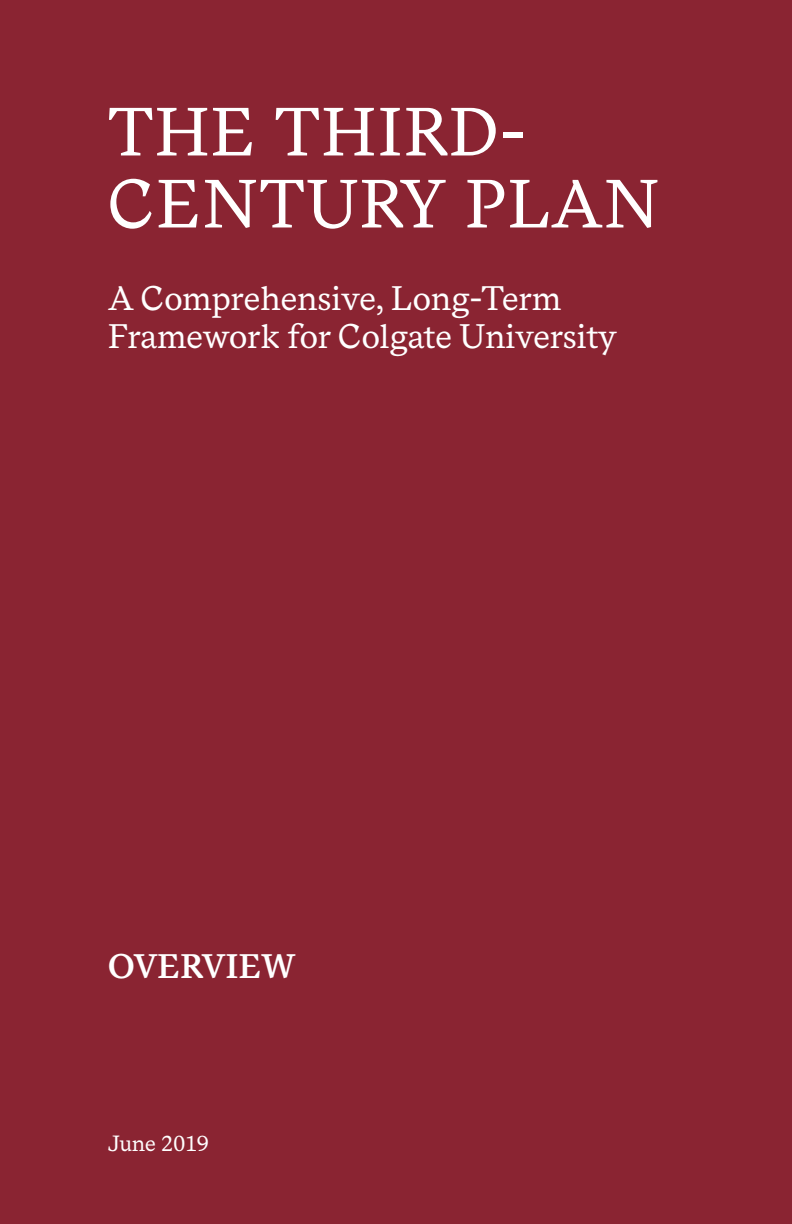
<style>
.page{position:relative;width:792px;height:1224px;background:#8a2432}
.page>*{position:absolute;margin:0;border:0;box-sizing:border-box;transform-origin:0 0}
.t1{font:68px/72px "Messina Serif";letter-spacing:.025em;color:#fff}
.t2{font:34px/38px "Messina Serif";color:#fff}
.t3{font:600 34px "Messina Serif";color:#fff}
.t4{font:22px "Messina Serif";color:#fff}
</style>
<div class="page">
<h1 class="t1" style="left:108px;top:99px;width:553px">THE THIRD-<br>CENTURY PLAN</h1>
<p class="t2" style="left:108px;top:281px;width:510px">A Comprehensive, Long-Term<br>Framework for Colgate University</p>
<p class="t3" style="left:108px;top:945px;width:189px">OVERVIEW</p>
<p class="t4" style="left:108px;top:1130px;width:102px">June 2019</p>
</div>
